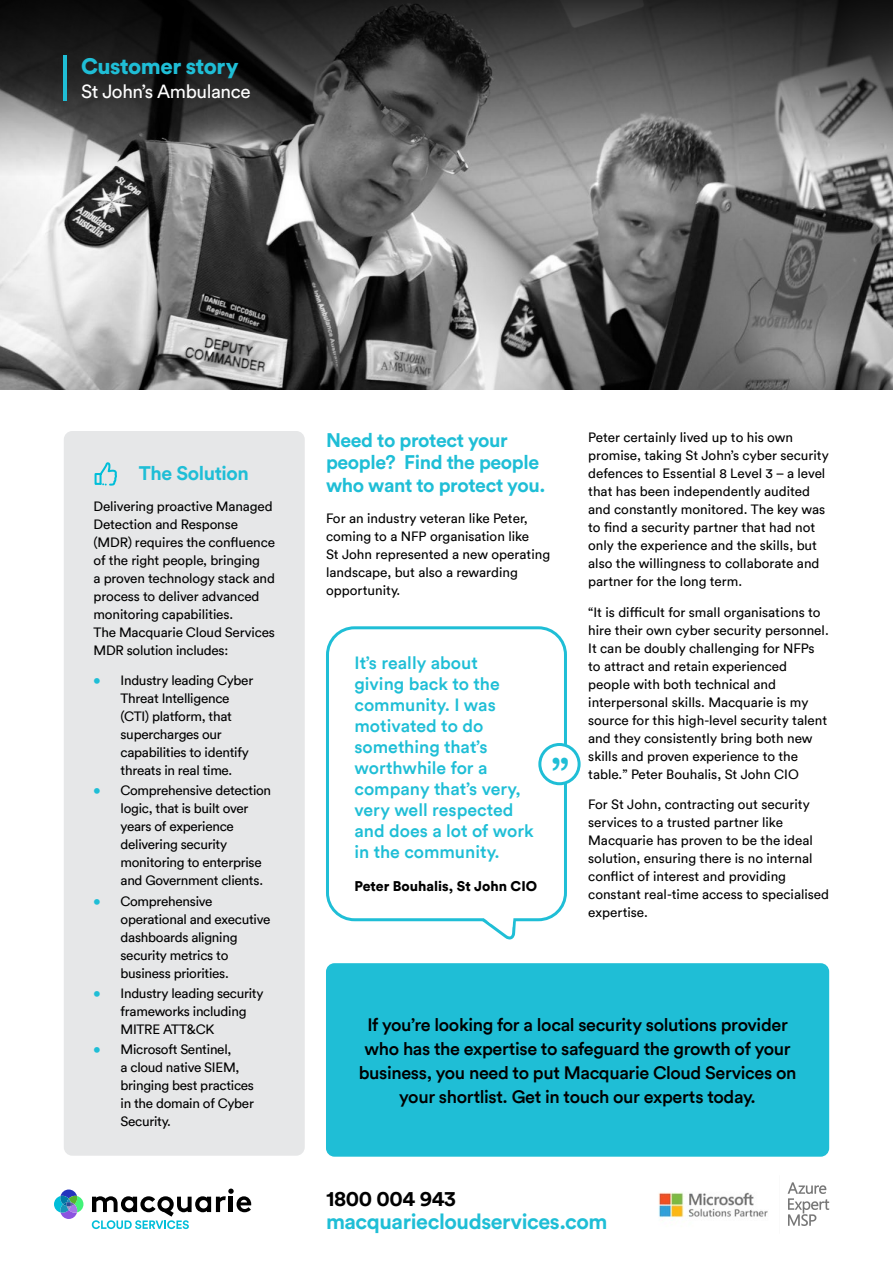
<style>
.page{position:relative;width:893px;height:1263px;background:#fff}
.page>*{position:absolute;margin:0;border:0;box-sizing:border-box;transform-origin:0 0}
.t1{font:49.2px "Circular";color:#1fbed6}
.t2{font:900 22.2px "Circular Std";letter-spacing:-.02em;color:#1fbed6}
.t3{font:700 21.45px "Circular Std";letter-spacing:-.02em;color:#1fbed6}
.t4{font:700 21.45px "Circular Std";letter-spacing:-.02em;color:#000}
.t5{font:700 19.5px/22.5px "Circular Std";letter-spacing:-.02em;color:#1fbed6}
.t6{font:18.9px "Circular Std";letter-spacing:-.02em;color:#fff}
.t7{font:500 18px/24px "Circular";letter-spacing:-.02em;color:#000;text-align:center}
.t8{font:500 17.7px/21px "Circular";color:#1fbed6}
.t9{font:900 14.1px "Circular";color:#000}
.t10{font:13.5px/18px "Circular";letter-spacing:-.005em;color:#000}
.s1{font-weight:900;color:#1fbed6}
</style>
<div class="page">
<img style="left:0;top:176px;width:893px;height:213px">
<svg style="left:0;top:0;width:893px;height:176px;background:#515151"></svg>
<div style="left:64px;top:431px;width:241px;height:725px;background:#e6e7e8;border-radius:9px"></div>
<svg style="left:94px;top:462px;width:23px;height:24px"></svg>
<div style="left:326px;top:626px;width:241px;height:295px;border:3px solid #1fbed6;border-radius:27px"></div>
<svg style="left:479px;top:917px;width:39px;height:23px"></svg>
<div style="left:540px;top:744px;width:39px;height:40px;background:#fff;border-radius:50%"></div>
<div style="left:538px;top:743px;width:43px;height:42px;border:3px solid #1fbed6;border-radius:50%"></div>
<svg style="left:54px;top:1189px;width:29px;height:30px"></svg>
<svg style="left:92px;top:1188px;width:159px;height:41px"></svg>
<svg style="left:788px;top:1182px;width:41px;height:44px"></svg>
<img style="left:658px;top:1192px;width:110px;height:26px">
<hr style="left:63px;top:56px;width:4px;height:45px;background:#1fbed6">
<div style="left:326px;top:963px;width:503px;height:194px;background:#1fbed6;border-radius:9px"></div>
<h2 class="t2" style="left:81px;top:51px;width:159px">Customer story</h2>
<h3 class="t6" style="left:81px;top:80px;width:171px">St John’s Ambulance</h3>
<h3 class="t5" style="left:139px;top:461px;width:112px">The Solution</h3>
<p class="t10" style="left:94px;top:496px;width:183px">Delivering proactive Managed<br>Detection and Response (MDR) requires the confluence of the right people, bringing<br>a proven technology stack and process to deliver advanced monitoring capabilities.<br>The Macquarie Cloud Services<br>MDR solution includes:</p>
<p class="t10" style="left:121px;top:671px;width:134px;text-indent:-27px"><span class="s1">•</span> Industry leading Cyber<br>Threat Intelligence (CTI) platform, that supercharges our capabilities to identify threats in real time.</p>
<p class="t10" style="left:121px;top:781px;width:152px;text-indent:-27px"><span class="s1">•</span> Comprehensive detection logic, that is built over years of experience delivering security monitoring to enterprise and Government clients.</p>
<p class="t10" style="left:121px;top:891px;width:151px;text-indent:-27px"><span class="s1">•</span> Comprehensive operational and executive dashboards aligning security metrics to business priorities.</p>
<p class="t10" style="left:121px;top:983px;width:145px;text-indent:-27px"><span class="s1">•</span> Industry leading security frameworks including<br>MITRE ATT&amp;CK</p>
<p class="t10" style="left:121px;top:1039px;width:135px;text-indent:-27px"><span class="s1">•</span> Microsoft Sentinel,<br>a cloud native SIEM, bringing best practices in the domain of Cyber<br>Security.</p>
<h3 class="t5" style="left:326px;top:428px;width:221px">Need to protect your people? Find the people who want to protect you.</h3>
<p class="t10" style="left:326px;top:508px;width:226px">For an industry veteran like Peter, coming to a NFP organisation like<br>St John represented a new operating landscape, but also a rewarding opportunity.</p>
<h3 class="t8" style="left:354px;top:652px;width:181px">It’s really about<br>giving back to the community. I was motivated to do something that’s worthwhile for a company that’s very, very well respected and does a lot of work in the community.</h3>
<p class="t9" style="left:354px;top:876px;width:184px">Peter Bouhalis, St John CIO</p>
<h1 class="t1" style="left:551px;top:743px;width:21px">”</h1>
<p class="t10" style="left:588px;top:428px;width:242px">Peter certainly lived up to his own promise, taking St John’s cyber security defences to Essential 8 Level 3 – a level that has been independently audited and constantly monitored. The key was to find a security partner that had not only the experience and the skills, but also the willingness to collaborate and partner for the long term.</p>
<p class="t10" style="left:588px;top:602px;width:242px">“It is difficult for small organisations to hire their own cyber security personnel.<br>It can be doubly challenging for NFPs to attract and retain experienced people with both technical and interpersonal skills. Macquarie is my source for this high-level security talent and they consistently bring both new skills and proven experience to the table.” Peter Bouhalis, St John CIO</p>
<p class="t10" style="left:588px;top:795px;width:242px">For St John, contracting out security services to a trusted partner like Macquarie has proven to be the ideal solution, ensuring there is no internal conflict of interest and providing constant real-time access to specialised expertise.</p>
<h3 class="t7" style="left:359px;top:1012px;width:439px">If you’re looking for a local security solutions provider who has the expertise to safeguard the growth of your business, you need to put Macquarie Cloud Services on your shortlist. Get in touch our experts today.</h3>
<h3 class="t4" style="left:326px;top:1185px;width:131px">1800 004 943</h3>
<h3 class="t3" style="left:326px;top:1208px;width:283px">macquariecloudservices.com</h3>
</div>
